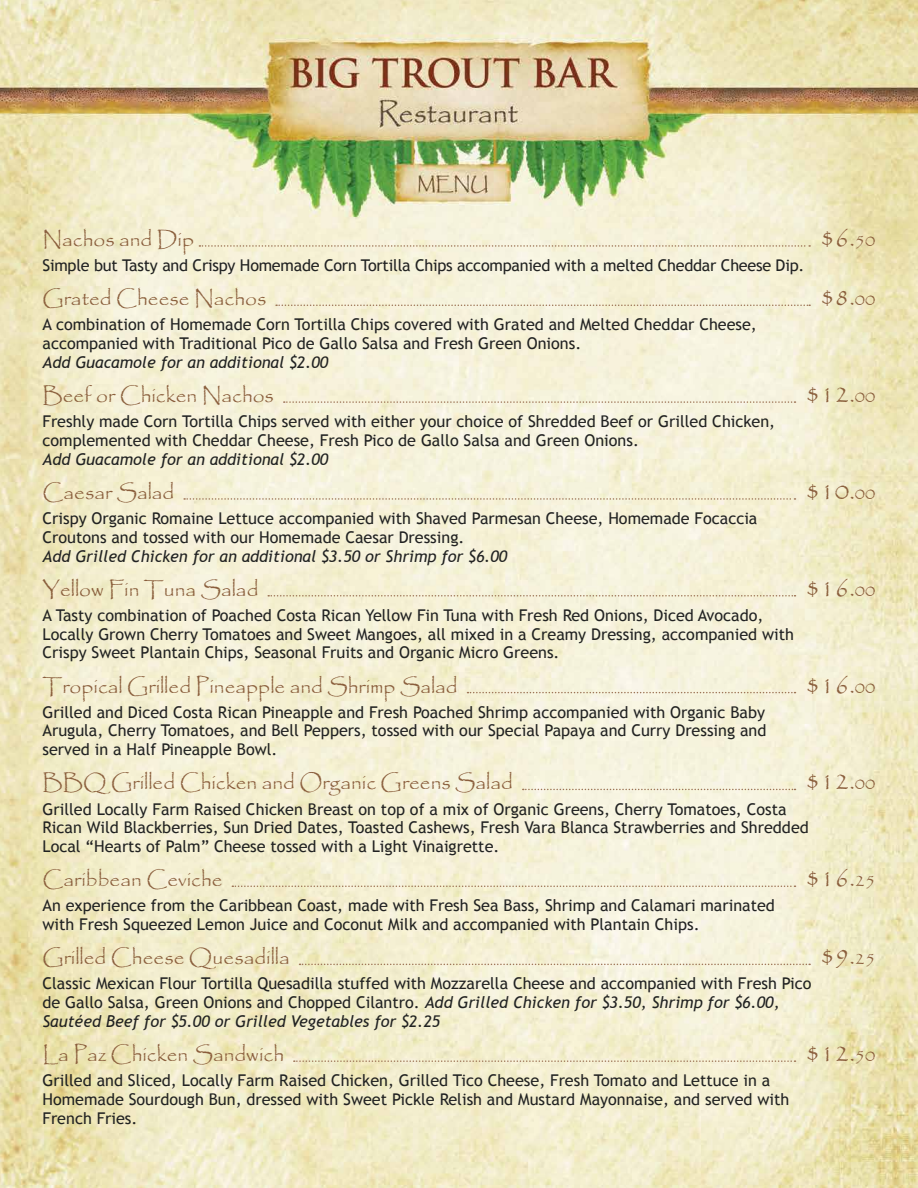
<style>
.page{position:relative;width:918px;height:1188px;background:#fff}
.page>*{position:absolute;margin:0;border:0;box-sizing:border-box;transform-origin:0 0}
.t1{font:25.5px "Papyrus";color:#8a5e3c}
.t2{font:21px "Papyrus";color:#8a5e3c}
.t3{font:16.2px/18.8px "Trebuchet MS";color:#212222}
.t4{font:italic 16.2px "Trebuchet MS";color:#212222}
.s1{font-size:18px}
.s2{font-style:italic}
</style>
<div class="page">
<img style="left:0;top:0;width:918px;height:1188px">
<svg style="left:199px;top:245px;width:611px;height:2px"></svg>
<svg style="left:276px;top:305px;width:534px;height:1px"></svg>
<svg style="left:284px;top:401px;width:512px;height:2px"></svg>
<svg style="left:184px;top:498px;width:612px;height:2px"></svg>
<svg style="left:268px;top:595px;width:528px;height:2px"></svg>
<svg style="left:467px;top:692px;width:329px;height:1px"></svg>
<svg style="left:523px;top:789px;width:273px;height:1px"></svg>
<svg style="left:232px;top:886px;width:564px;height:1px"></svg>
<svg style="left:300px;top:964px;width:510px;height:1px"></svg>
<svg style="left:294px;top:1060px;width:502px;height:2px"></svg>
<p class="t2" style="left:43px;top:226px;width:153px">Nachos and Dip</p>
<h1 class="t1" style="left:820px;top:222px;width:57px">$6.<span class="s1">50</span></h1>
<p class="t3" style="left:43px;top:256px;width:763px">Simple but Tasty and Crispy Homemade Corn Tortilla Chips accompanied with a melted Cheddar Cheese Dip.</p>
<p class="t2" style="left:43px;top:286px;width:225px">Grated Cheese Nachos</p>
<h1 class="t1" style="left:820px;top:282px;width:57px">$8.<span class="s1">00</span></h1>
<p class="t3" style="left:43px;top:316px;width:716px">A combination of Homemade Corn Tortilla Chips covered with Grated and Melted Cheddar Cheese, accompanied with Traditional Pico de Gallo Salsa and Fresh Green Onions.</p>
<p class="t4" style="left:43px;top:353px;width:287px">Add Guacamole for an additional $2.00</p>
<p class="t2" style="left:43px;top:383px;width:233px">Beef or Chicken Nachos</p>
<h1 class="t1" style="left:805px;top:378px;width:71px">$12.<span class="s1">00</span></h1>
<p class="t3" style="left:43px;top:412px;width:734px">Freshly made Corn Tortilla Chips served with either your choice of Shredded Beef or Grilled Chicken, complemented with Cheddar Cheese, Fresh Pico de Gallo Salsa and Green Onions.</p>
<p class="t4" style="left:43px;top:449px;width:287px">Add Guacamole for an additional $2.00</p>
<p class="t2" style="left:43px;top:479px;width:133px">Caesar Salad</p>
<h1 class="t1" style="left:805px;top:475px;width:71px">$10.<span class="s1">00</span></h1>
<p class="t3" style="left:43px;top:509px;width:716px">Crispy Organic Romaine Lettuce accompanied with Shaved Parmesan Cheese, Homemade Focaccia<br>Croutons and tossed with our Homemade Caesar Dressing.</p>
<p class="t4" style="left:43px;top:546px;width:466px">Add Grilled Chicken for an additional $3.50 or Shrimp for $6.00</p>
<p class="t2" style="left:43px;top:576px;width:217px">Yellow Fin Tuna Salad</p>
<h1 class="t1" style="left:805px;top:572px;width:71px">$16.<span class="s1">00</span></h1>
<p class="t3" style="left:43px;top:606px;width:753px">A Tasty combination of Poached Costa Rican Yellow Fin Tuna with Fresh Red Onions, Diced Avocado,<br>Locally Grown Cherry Tomatoes and Sweet Mangoes, all mixed in a Creamy Dressing, accompanied with<br>Crispy Sweet Plantain Chips, Seasonal Fruits and Organic Micro Greens.</p>
<p class="t2" style="left:43px;top:673px;width:417px">Tropical Grilled Pineapple and Shrimp Salad</p>
<h1 class="t1" style="left:805px;top:669px;width:71px">$16.<span class="s1">00</span></h1>
<p class="t3" style="left:43px;top:703px;width:725px;text-align:justify">Grilled and Diced Costa Rican Pineapple and Fresh Poached Shrimp accompanied with Organic Baby Arugula, Cherry Tomatoes, and Bell Peppers, tossed with our Special Papaya and Curry Dressing and served in a Half Pineapple Bowl.</p>
<p class="t2" style="left:43px;top:770px;width:472px">BBQ Grilled Chicken and Organic Greens Salad</p>
<h1 class="t1" style="left:805px;top:766px;width:71px">$12.<span class="s1">00</span></h1>
<p class="t3" style="left:43px;top:800px;width:768px">Grilled Locally Farm Raised Chicken Breast on top of a mix of Organic Greens, Cherry Tomatoes, Costa<br>Rican Wild Blackberries, Sun Dried Dates, Toasted Cashews, Fresh Vara Blanca Strawberries and Shredded<br>Local “Hearts of Palm” Cheese tossed with a Light Vinaigrette.</p>
<p class="t2" style="left:43px;top:867px;width:182px">Caribbean Ceviche</p>
<h1 class="t1" style="left:805px;top:863px;width:71px">$16.<span class="s1">25</span></h1>
<p class="t3" style="left:43px;top:897px;width:734px">An experience from the Caribbean Coast, made with Fresh Sea Bass, Shrimp and Calamari marinated with Fresh Squeezed Lemon Juice and Coconut Milk and accompanied with Plantain Chips.</p>
<p class="t2" style="left:43px;top:945px;width:249px">Grilled Cheese Quesadilla</p>
<h1 class="t1" style="left:820px;top:941px;width:57px">$9.<span class="s1">25</span></h1>
<p class="t3" style="left:43px;top:975px;width:770px">Classic Mexican Flour Tortilla Quesadilla stuffed with Mozzarella Cheese and accompanied with Fresh Pico de Gallo Salsa, Green Onions and Chopped Cilantro. <span class="s2">Add Grilled Chicken for $3.50, Shrimp for $6.00,<br>Sautéed Beef for $5.00 or Grilled Vegetables for $2.25</span></p>
<p class="t2" style="left:43px;top:1042px;width:243px">La Paz Chicken Sandwich</p>
<h1 class="t1" style="left:805px;top:1037px;width:71px">$12.<span class="s1">50</span></h1>
<p class="t3" style="left:43px;top:1071px;width:748px">Grilled and Sliced, Locally Farm Raised Chicken, Grilled Tico Cheese, Fresh Tomato and Lettuce in a<br>Homemade Sourdough Bun, dressed with Sweet Pickle Relish and Mustard Mayonnaise, and served with<br>French Fries.</p>
</div>
